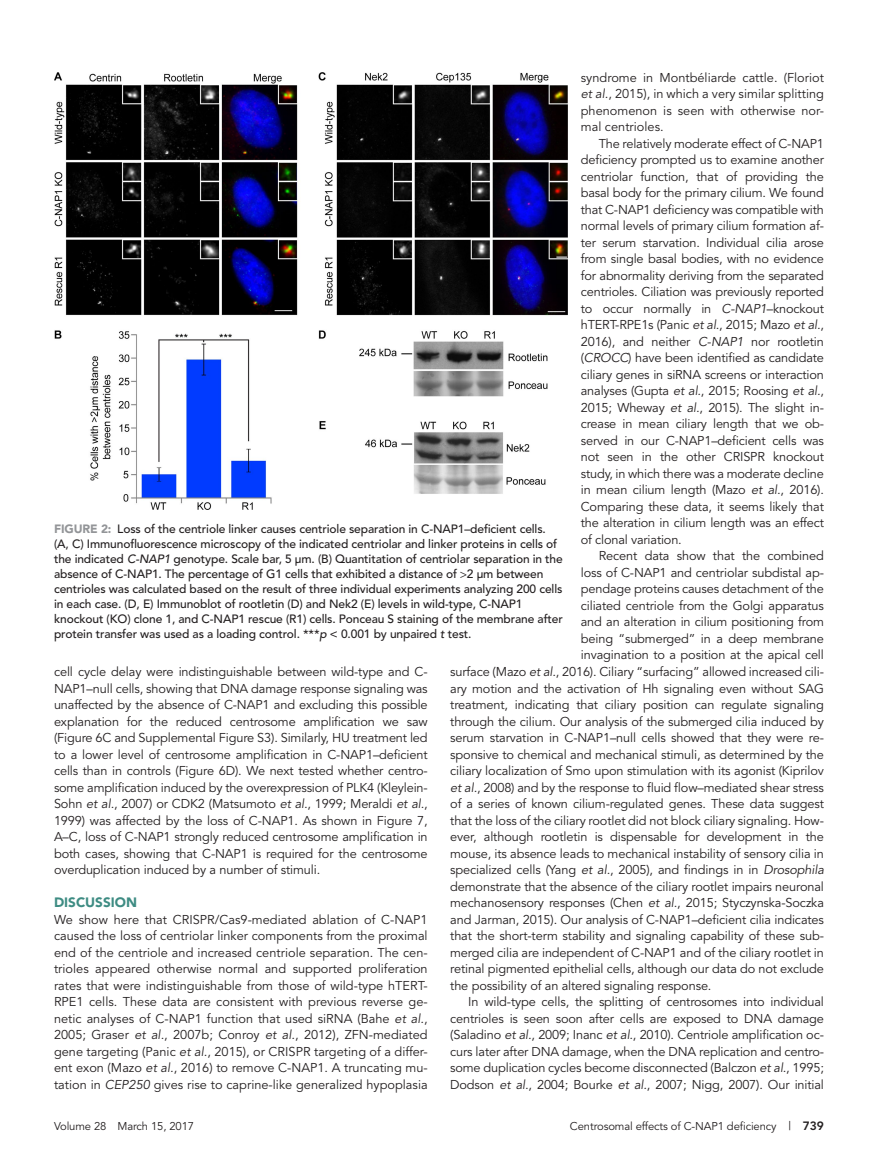
<style>
.page{position:relative;width:878px;height:1175px;background:#fff}
.page>*{position:absolute;margin:0;border:0;box-sizing:border-box;transform-origin:0 0}
.t1{font:900 13.5px "Avenir";color:#3e8c83}
.Para{font:12.75px/16.5px "Avenir";letter-spacing:-.01em;color:#231f20;text-align:justify}
.ParaFL{font:12.75px/16.5px "Avenir";color:#231f20;text-align:justify}
.FigCaption{font:500 12px/15px "Avenir";letter-spacing:-.01em;color:#231f20}
.t2{font:11.25px "Avenir";letter-spacing:-.01em;color:#231f20}
.s1{font-style:italic}
.s2{font-weight:900;color:#939598}
.s3{font-size:12px}
.s4{font-weight:800;font-size:12px}
</style>
<div class="page">
<img style="left:54px;top:72px;width:513px;height:437px">
<p class="ParaFL" style="left:580px;top:69px;width:245px">syndrome in Montbéliarde cattle. (Floriot <span class="s1">et al.</span>, 2015), in which a very similar splitting phenomenon is seen with otherwise nor&shy;mal centrioles.</p>
<p class="Para" style="left:580px;top:135px;width:245px;text-indent:18px">The relatively moderate effect of C-NAP1 deficiency prompted us to examine another centriolar function, that of providing the basal body for the primary cilium. We found that C-NAP1 deficiency was compatible with normal levels of primary cilium formation af&shy;ter serum starvation. Individual cilia arose from single basal bodies, with no evidence for abnormality deriving from the separated centrioles. Ciliation was previously reported to occur normally in <span class="s1">C-NAP1</span>–knockout hTERT-RPE1s (Panic <span class="s1">et al.</span>, 2015; Mazo <span class="s1">et al.</span>, 2016), and neither <span class="s1">C-NAP1</span> nor rootletin (<span class="s1">CROCC</span>) have been identified as candidate ciliary genes in siRNA screens or interaction analyses (Gupta <span class="s1">et al.</span>, 2015; Roosing <span class="s1">et al.</span>, 2015; Wheway <span class="s1">et al.</span>, 2015). The slight in&shy;crease in mean ciliary length that we ob&shy;served in our C-NAP1–deficient cells was not seen in the other CRISPR knockout study, in which there was a moderate decline in mean cilium length (Mazo <span class="s1">et al.</span>, 2016).<br>Comparing these data, it seems likely that the alteration in cilium length was an effect of clonal variation.</p>
<p class="Para" style="left:598px;top:548px;width:226px">Recent data show that the combined</p>
<p class="Para" style="left:580px;top:564px;width:245px">loss of C-NAP1 and centriolar subdistal ap-</p>
<p class="Para" style="left:580px;top:581px;width:244px">pendage proteins causes detachment of the</p>
<p class="Para" style="left:580px;top:597px;width:244px">ciliated centriole from the Golgi apparatus</p>
<p class="Para" style="left:580px;top:614px;width:245px">and an alteration in cilium positioning from</p>
<p class="Para" style="left:580px;top:630px;width:244px">being “submerged” in a deep membrane</p>
<p class="Para" style="left:580px;top:647px;width:245px">invagination to a position at the apical cell</p>
<p class="Para" style="left:450px;top:663px;width:375px">surface (Mazo <span class="s1">et al.</span>, 2016). Ciliary “surfacing” allowed increased cili-</p>
<p class="Para" style="left:450px;top:680px;width:375px">ary motion and the activation of Hh signaling even without SAG</p>
<p class="Para" style="left:450px;top:696px;width:375px">treatment, indicating that ciliary position can regulate signaling</p>
<p class="Para" style="left:450px;top:713px;width:375px">through the cilium. Our analysis of the submerged cilia induced by</p>
<p class="Para" style="left:450px;top:729px;width:375px">serum starvation in C-NAP1–null cells showed that they were re-</p>
<p class="Para" style="left:450px;top:746px;width:375px">sponsive to chemical and mechanical stimuli, as determined by the</p>
<p class="Para" style="left:450px;top:762px;width:375px">ciliary localization of Smo upon stimulation with its agonist (Kiprilov</p>
<p class="Para" style="left:450px;top:779px;width:375px"><span class="s1">et al.</span>, 2008) and by the response to fluid flow–mediated shear stress</p>
<p class="Para" style="left:450px;top:795px;width:375px">of a series of known cilium-regulated genes. These data suggest</p>
<p class="Para" style="left:450px;top:812px;width:375px">that the loss of the ciliary rootlet did not block ciliary signaling. How-</p>
<p class="Para" style="left:450px;top:828px;width:375px">ever, although rootletin is dispensable for development in the</p>
<p class="Para" style="left:450px;top:845px;width:375px">mouse, its absence leads to mechanical instability of sensory cilia in</p>
<p class="Para" style="left:450px;top:861px;width:375px">specialized cells (Yang <span class="s1">et al.</span>, 2005), and findings in in <span class="s1">Drosophila</span></p>
<p class="Para" style="left:450px;top:878px;width:375px">demonstrate that the absence of the ciliary rootlet impairs neuronal</p>
<p class="Para" style="left:450px;top:894px;width:375px">mechanosensory responses (Chen <span class="s1">et al.</span>, 2015; Styczynska-Soczka</p>
<p class="Para" style="left:450px;top:911px;width:375px">and Jarman, 2015). Our analysis of C-NAP1–deficient cilia indicates</p>
<p class="Para" style="left:450px;top:927px;width:375px">that the short-term stability and signaling capability of these sub-</p>
<p class="Para" style="left:450px;top:944px;width:375px">merged cilia are independent of C-NAP1 and of the ciliary rootlet in</p>
<p class="Para" style="left:450px;top:960px;width:375px">retinal pigmented epithelial cells, although our data do not exclude</p>
<p class="Para" style="left:450px;top:977px;width:263px">the possibility of an altered signaling response.</p>
<p class="Para" style="left:450px;top:993px;width:375px;text-indent:18px">In wild-type cells, the splitting of centrosomes into individual centrioles is seen soon after cells are exposed to DNA damage (Saladino <span class="s1">et al.</span>, 2009; Inanc <span class="s1">et al.</span>, 2010). Centriole amplification oc&shy;curs later after DNA damage, when the DNA replication and centro&shy;some duplication cycles become disconnected (Balczon <span class="s1">et al.</span>, 1995; Dodson <span class="s1">et al.</span>, 2004; Bourke <span class="s1">et al.</span>, 2007; Nigg, 2007). Our initial</p>
<p class="FigCaption" style="left:54px;top:522px;width:510px"><span class="s2">FIGURE 2:</span> Loss of the centriole linker causes centriole separation in C-NAP1–deficient cells. (A, C) Immunofluorescence microscopy of the indicated centriolar and linker proteins in cells of the indicated <span class="s1">C-NAP1</span> genotype. Scale bar, 5 μm. (B) Quantitation of centriolar separation in the absence of C-NAP1. The percentage of G1 cells that exhibited a distance of 2 μm between centrioles was calculated based on the result of three individual experiments analyzing 200 cells in each case. (D, E) Immunoblot of rootletin (D) and Nek2 (E) levels in wild-type, C-NAP1 knockout (KO) clone 1, and C-NAP1 rescue (R1) cells. Ponceau S staining of the membrane after protein transfer was used as a loading control. ***<span class="s1">p</span> &lt; 0.001 by unpaired <span class="s1">t</span> test.</p>
<p class="Para" style="left:54px;top:663px;width:375px">cell cycle delay were indistinguishable between wild-type and C-NAP1–null cells, showing that DNA damage response signaling was unaffected by the absence of C-NAP1 and excluding this possible explanation for the reduced centrosome amplification we saw (Figure 6C and Supplemental Figure S3). Similarly, HU treatment led to a lower level of centrosome amplification in C-NAP1–deficient cells than in controls (Figure 6D). We next tested whether centro&shy;some amplification induced by the overexpression of PLK4 (Kleylein-Sohn <span class="s1">et al.</span>, 2007) or CDK2 (Matsumoto <span class="s1">et al.</span>, 1999; Meraldi <span class="s1">et al.</span>, 1999) was affected by the loss of C-NAP1. As shown in Figure 7, A–C, loss of C-NAP1 strongly reduced centrosome amplification in both cases, showing that C-NAP1 is required for the centrosome overduplication induced by a number of stimuli.</p>
<h1 class="t1" style="left:54px;top:894px;width:84px">DISCUSSION</h1>
<p class="ParaFL" style="left:54px;top:911px;width:375px">We show here that CRISPR/Cas9-mediated ablation of C-NAP1 caused the loss of centriolar linker components from the proximal end of the centriole and increased centriole separation. The cen&shy;trioles appeared otherwise normal and supported proliferation rates that were indistinguishable from those of wild-type hTERT-RPE1 cells. These data are consistent with previous reverse ge&shy;netic analyses of C-NAP1 function that used siRNA (Bahe <span class="s1">et al.</span>, 2005; Graser <span class="s1">et al.</span>, 2007b; Conroy <span class="s1">et al.</span>, 2012), ZFN-mediated gene targeting (Panic <span class="s1">et al.</span>, 2015), or CRISPR targeting of a differ&shy;ent exon (Mazo <span class="s1">et al.</span>, 2016) to remove C-NAP1. A truncating mu&shy;tation in <span class="s1">CEP250</span> gives rise to caprine-like generalized hypoplasia</p>
<p class="t2" style="left:54px;top:1119px;width:141px">Volume 28 March 15, 2017</p>
<p class="t2" style="left:570px;top:1119px;width:255px">Centrosomal effects of C-NAP1 deficiency <span class="s3">|</span> <span class="s4">739</span></p>
</div>
